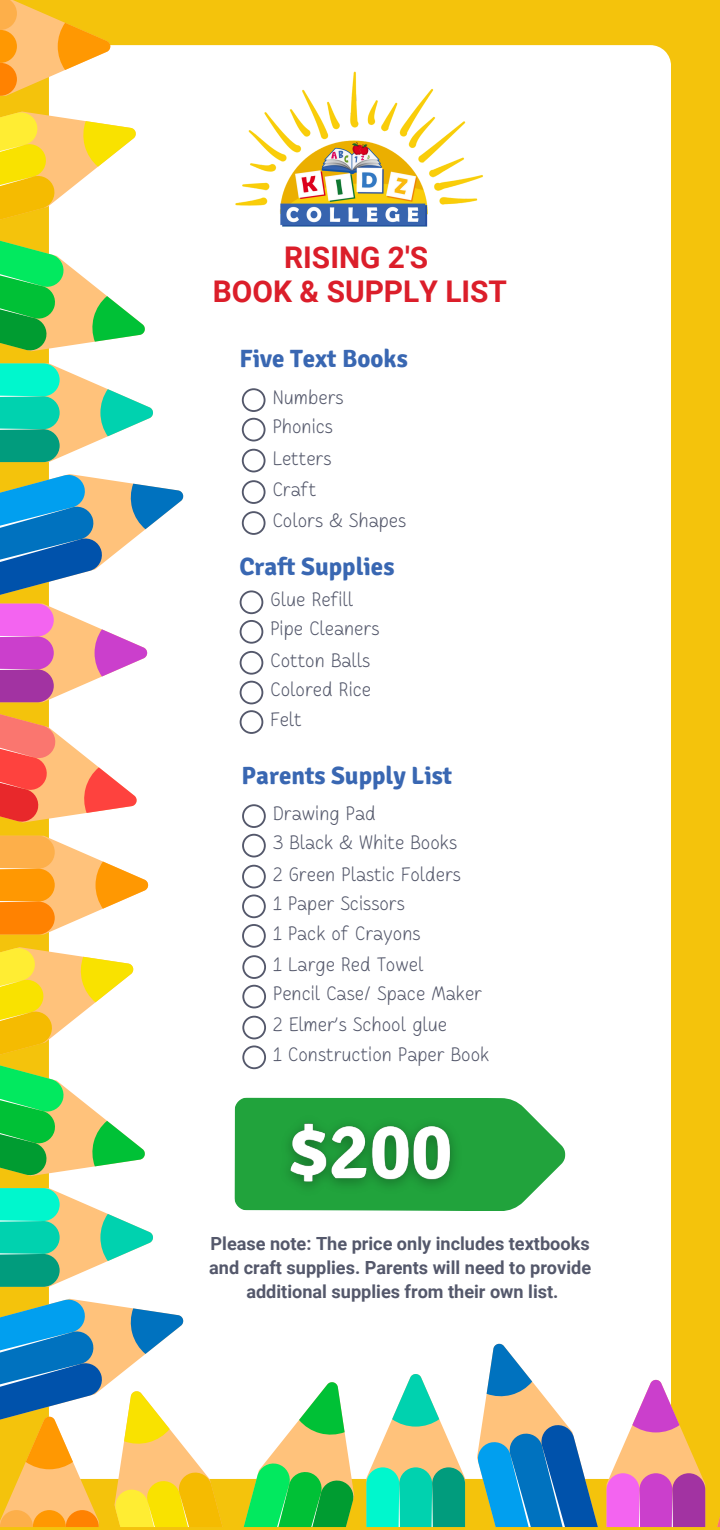
<style>
.page{position:relative;width:720px;height:1530px;background:#f4c30c}
.page>*{position:absolute;margin:0;border:0;box-sizing:border-box;transform-origin:0 0}
.t1{font:700 30px/33.8px "Roboto";color:#db1e2a;text-align:center}
.t2{font:700 25px "Signika";color:#3967b2}
.t3{font:300 19.25px "Cakerolli";color:#54586b}
.t4{font:700 18px/24.2px "Roboto";color:#54586b}
</style>
<div class="page">
<div style="left:49px;top:45px;width:622px;height:1434px;background:#fff"></div>
<svg style="left:717px;top:1517px;width:3px;height:10px"></svg>
<svg style="left:244px;top:1380px;width:111px;height:147px;background:#97d98f"></svg>
<svg style="left:366px;top:1373px;width:99px;height:154px;background:#8ddbba"></svg>
<svg style="left:476px;top:1342px;width:122px;height:185px;background:#88b2c6"></svg>
<svg style="left:607px;top:1379px;width:98px;height:148px"></svg>
<svg style="left:0;top:714px;width:138px;height:109px;background:#fca991"></svg>
<svg style="left:0;top:836px;width:149px;height:98px;background:#fec378"></svg>
<svg style="left:0;top:946px;width:135px;height:109px;background:#fce07a"></svg>
<svg style="left:0;top:1065px;width:147px;height:112px;background:#98d98f"></svg>
<svg style="left:0;top:1188px;width:154px;height:99px;background:#8adaba"></svg>
<svg style="left:0;top:1298px;width:223px;height:229px;background:#c9c699"></svg>
<svg style="left:0;top:0;width:111px;height:96px"></svg>
<svg style="left:0;top:111px;width:138px;height:109px;background:#fce07a"></svg>
<svg style="left:0;top:241px;width:147px;height:111px;background:#97d98f"></svg>
<svg style="left:0;top:363px;width:154px;height:99px;background:#8adaba"></svg>
<svg style="left:0;top:473px;width:185px;height:122px;background:#87b1c5"></svg>
<svg style="left:0;top:604px;width:148px;height:98px;background:#e89fc9"></svg>
<img style="left:228px;top:45px;width:264px;height:247px">
<svg style="left:234px;top:1097px;width:331px;height:114px;background:#4db563"></svg>
<img style="left:268px;top:1102px;width:204px;height:105px">
<svg style="left:242px;top:388px;width:24px;height:24px"></svg>
<svg style="left:242px;top:418px;width:24px;height:23px"></svg>
<svg style="left:242px;top:449px;width:24px;height:23px"></svg>
<svg style="left:240px;top:590px;width:23px;height:24px"></svg>
<svg style="left:240px;top:620px;width:23px;height:24px"></svg>
<svg style="left:240px;top:651px;width:23px;height:24px"></svg>
<svg style="left:240px;top:681px;width:23px;height:23px"></svg>
<svg style="left:240px;top:710px;width:23px;height:24px"></svg>
<svg style="left:242px;top:480px;width:24px;height:24px"></svg>
<svg style="left:242px;top:511px;width:24px;height:24px"></svg>
<svg style="left:242px;top:804px;width:24px;height:24px"></svg>
<svg style="left:242px;top:834px;width:24px;height:23px"></svg>
<svg style="left:242px;top:865px;width:24px;height:23px"></svg>
<svg style="left:242px;top:895px;width:24px;height:23px"></svg>
<svg style="left:242px;top:924px;width:24px;height:24px"></svg>
<svg style="left:242px;top:955px;width:24px;height:24px"></svg>
<svg style="left:242px;top:985px;width:24px;height:23px"></svg>
<svg style="left:242px;top:1016px;width:24px;height:23px"></svg>
<svg style="left:242px;top:1045px;width:24px;height:24px"></svg>
<p class="t1" style="left:213px;top:241px;width:296px">RISING 2'S<br>BOOK &amp; SUPPLY LIST</p>
<p class="t2" style="left:239px;top:343px;width:170px">Five Text Books</p>
<p class="t3" style="left:273px;top:389px;width:72px">Numbers</p>
<p class="t3" style="left:273px;top:419px;width:62px">Phonics</p>
<p class="t3" style="left:273px;top:450px;width:60px">Letters</p>
<h3 class="t3" style="left:273px;top:481px;width:45px">Craft</h3>
<p class="t3" style="left:273px;top:513px;width:135px">Colors &amp; Shapes</p>
<p class="t2" style="left:239px;top:552px;width:157px">Craft Supplies</p>
<p class="t3" style="left:271px;top:592px;width:84px">Glue Refill</p>
<p class="t3" style="left:271px;top:621px;width:110px">Pipe Cleaners</p>
<p class="t3" style="left:271px;top:652px;width:101px">Cotton Balls</p>
<h3 class="t3" style="left:271px;top:682px;width:102px">Colored Rice</h3>
<p class="t3" style="left:271px;top:711px;width:33px">Felt</p>
<p class="t2" style="left:242px;top:760px;width:212px">Parents Supply List</p>
<p class="t3" style="left:273px;top:805px;width:104px">Drawing Pad</p>
<p class="t3" style="left:273px;top:835px;width:186px">3 Black &amp; White Books</p>
<p class="t3" style="left:273px;top:866px;width:189px">2 Green Plastic Folders</p>
<p class="t3" style="left:273px;top:896px;width:133px">1 Paper Scissors</p>
<p class="t3" style="left:273px;top:925px;width:149px">1 Pack of Crayons</p>
<p class="t3" style="left:273px;top:956px;width:152px">1 Large Red Towel</p>
<p class="t3" style="left:273px;top:986px;width:210px">Pencil Case/ Space Maker</p>
<h2 class="t3" style="left:273px;top:1017px;width:175px">2 Elmer’s School glue</h2>
<h4 class="t3" style="left:273px;top:1047px;width:217px">1 Construction Paper Book</h4>
<h3 class="t4" style="left:209px;top:1232px;width:383px">Please note: The price only includes textbooks and craft supplies. Parents will need to provide</h3>
<p class="t4" style="left:246px;top:1280px;width:314px">additional supplies from their own list.</p>
</div>
